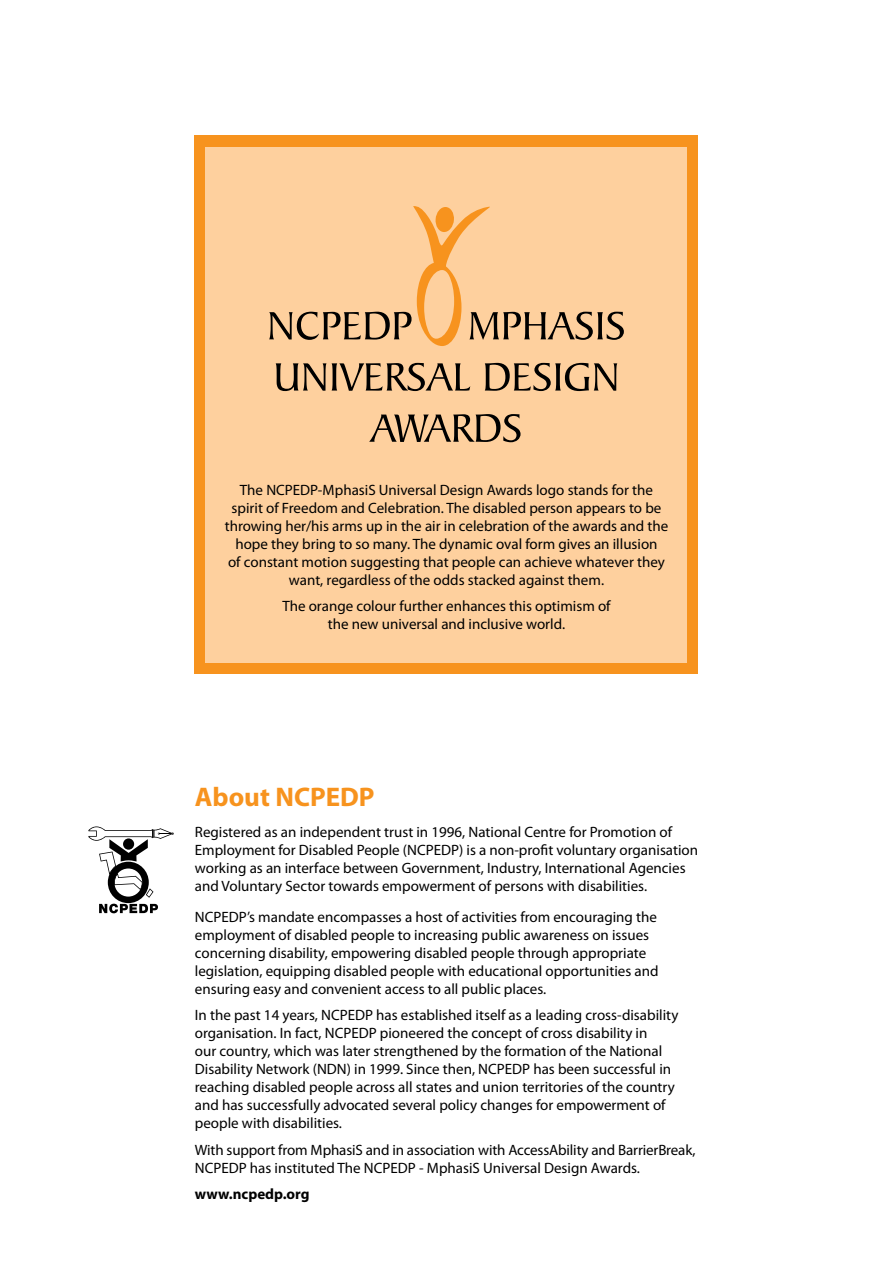
<style>
.page{position:relative;width:893px;height:1263px;background:#fff}
.page>*{position:absolute;margin:0;border:0;box-sizing:border-box;transform-origin:0 0}
.t1{font:700 27px "Myriad Pro";color:#f7931e}
.t2{font:15px/18px "Myriad Pro";color:#000}
.t3{font:700 15px "Myriad Pro";color:#000}
</style>
<div class="page">
<div style="left:195px;top:136px;width:503px;height:538px;background:#f7931e"></div>
<div style="left:206px;top:147px;width:481px;height:515px;background:#fed09e"></div>
<svg style="left:276px;top:363px;width:194px;height:28px"></svg>
<svg style="left:485px;top:363px;width:132px;height:28px"></svg>
<svg style="left:369px;top:414px;width:152px;height:28px"></svg>
<svg style="left:269px;top:206px;width:355px;height:140px"></svg>
<svg style="left:88px;top:826px;width:86px;height:87px"></svg>
<p class="t2" style="left:225px;top:481px;width:445px;text-align:center">The NCPEDP-MphasiS Universal Design Awards logo stands for the spirit of Freedom and Celebration. The disabled person appears to be throwing her/his arms up in the air in celebration of the awards and the hope they bring to so many. The dynamic oval form gives an illusion<br>of constant motion suggesting that people can achieve whatever they want, regardless of the odds stacked against them.</p>
<p class="t2" style="left:282px;top:597px;width:330px;text-align:center">The orange colour further enhances this optimism of the new universal and inclusive world.</p>
<h2 class="t1" style="left:195px;top:779px;width:181px">About NCPEDP</h2>
<p class="t2" style="left:195px;top:823px;width:505px">Registered as an independent trust in 1996, National Centre for Promotion of Employment for Disabled People (NCPEDP) is a non-profit voluntary organisation working as an interface between Government, Industry, International Agencies and Voluntary Sector towards empowerment of persons with disabilities.</p>
<p class="t2" style="left:195px;top:908px;width:465px">NCPEDP’s mandate encompasses a host of activities from encouraging the employment of disabled people to increasing public awareness on issues concerning disability, empowering disabled people through appropriate legislation, equipping disabled people with educational opportunities and ensuring easy and convenient access to all public places.</p>
<p class="t2" style="left:195px;top:1006px;width:485px">In the past 14 years, NCPEDP has established itself as a leading cross-disability organisation. In fact, NCPEDP pioneered the concept of cross disability in<br>our country, which was later strengthened by the formation of the National Disability Network (NDN) in 1999. Since then, NCPEDP has been successful in reaching disabled people across all states and union territories of the country and has successfully advocated several policy changes for empowerment of people with disabilities.</p>
<p class="t2" style="left:195px;top:1141px;width:502px">With support from MphasiS and in association with AccessAbility and BarrierBreak,<br>NCPEDP has instituted The NCPEDP - MphasiS Universal Design Awards.</p>
<p class="t3" style="left:195px;top:1184px;width:116px">www.ncpedp.org</p>
</div>
